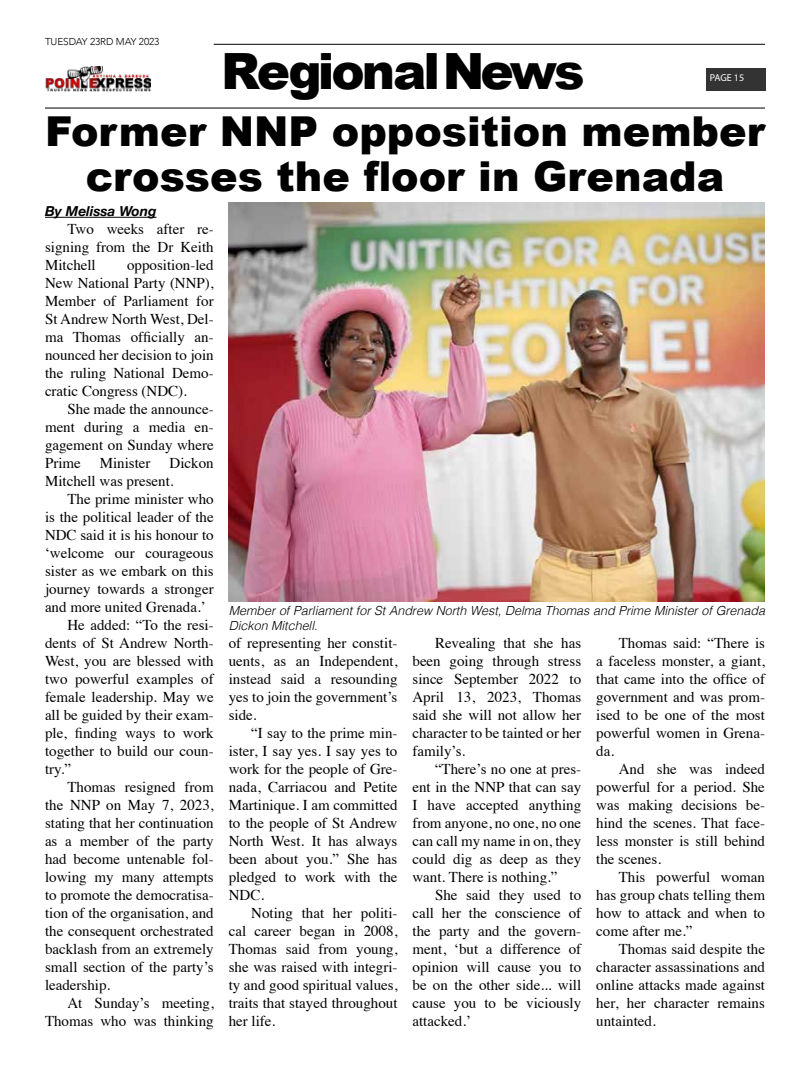
<style>
.page{position:relative;width:810px;height:1080px;background:#fff}
.page>*{position:absolute;margin:0;border:0;box-sizing:border-box;transform-origin:0 0}
.t1{font:900 50px "Arial";letter-spacing:-.06em;color:#000}
.t2{font:900 41.25px/45px "Arial";color:#000;text-align:center}
.t3{font:15px/18px "Times";color:#000;text-align:justify}
.t4{font:italic 700 13.75px "Helvetica Neue";color:#000}
.t5{font:italic 300 12.5px/15px "Helvetica";color:#000}
.t6{font:300 10px "Avenir";letter-spacing:-.01em;color:#000}
.t7{font:10px "Myriad Pro";letter-spacing:-.005em;color:#fff}
</style>
<div class="page">
<hr style="left:45px;top:107px;width:720px;height:2px;background:#333">
<hr style="left:214px;top:44px;width:551px;height:1px;background:#333">
<div style="left:706px;top:68px;width:60px;height:23px;background:#333"></div>
<img style="left:45px;top:66px;width:106px;height:25px">
<hr style="left:45px;top:217px;width:112px;height:1px;background:#000">
<img style="left:229px;top:202px;width:536px;height:399px">
<p class="t6" style="left:45px;top:35px;width:116px">TUESDAY 23RD MAY 2023</p>
<h1 class="t1" style="left:221px;top:35px;width:365px">RegionalNews</h1>
<p class="t7" style="left:710px;top:72px;width:36px">PAGE 15</p>
<h2 class="t2" style="left:45px;top:107px;width:721px">Former NNP opposition member crosses the floor in Grenada</h2>
<p class="t4" style="left:45px;top:200px;width:113px">By Melissa Wong</p>
<p class="t3" style="left:45px;top:219px;width:170px;text-indent:22px">Two weeks after re&shy;signing from the Dr Keith Mitchell</p>
<p class="t3" style="left:45px;top:255px;width:170px;text-indent:82px">opposition-led New National Party (NNP), Member of Parliament for St Andrew North West, Del&shy;ma Thomas officially an&shy;nounced her decision to join the ruling National Demo&shy;cratic Congress (NDC).</p>
<p class="t3" style="left:45px;top:399px;width:170px;text-indent:22px">She made the announce&shy;ment during a media en&shy;gagement on Sunday where Prime</p>
<p class="t3" style="left:45px;top:453px;width:170px;text-indent:125px">Dickon<br>Mitchell was present.</p>
<p class="t3" style="left:68px;top:489px;width:148px">The prime minister who</p>
<p class="t3" style="left:45px;top:507px;width:170px">is the political leader of the</p>
<p class="t3" style="left:45px;top:525px;width:170px">NDC said it is his honour to</p>
<p class="t3" style="left:45px;top:543px;width:170px">‘welcome our courageous</p>
<p class="t3" style="left:45px;top:561px;width:170px">sister as we embark on this</p>
<p class="t3" style="left:45px;top:579px;width:170px">journey towards a stronger</p>
<p class="t3" style="left:45px;top:597px;width:162px">and more united Grenada.’</p>
<p class="t3" style="left:68px;top:615px;width:148px">He added: “To the resi-</p>
<p class="t3" style="left:45px;top:633px;width:170px">dents of St Andrew North-</p>
<p class="t3" style="left:45px;top:651px;width:170px">West, you are blessed with</p>
<p class="t3" style="left:45px;top:669px;width:170px">two powerful examples of</p>
<p class="t3" style="left:45px;top:687px;width:170px">female leadership. May we</p>
<p class="t3" style="left:45px;top:705px;width:170px">all be guided by their exam-</p>
<p class="t3" style="left:45px;top:723px;width:170px">ple, finding ways to work</p>
<p class="t3" style="left:45px;top:741px;width:170px">together to build our coun-</p>
<p class="t3" style="left:45px;top:759px;width:28px">try.”</p>
<p class="t3" style="left:68px;top:777px;width:148px">Thomas resigned from</p>
<p class="t3" style="left:45px;top:795px;width:170px">the NNP on May 7, 2023,</p>
<p class="t3" style="left:45px;top:813px;width:170px">stating that her continuation</p>
<p class="t3" style="left:45px;top:831px;width:170px">as a member of the party</p>
<p class="t3" style="left:45px;top:849px;width:170px">had become untenable fol-</p>
<p class="t3" style="left:45px;top:867px;width:170px">lowing my many attempts</p>
<p class="t3" style="left:45px;top:885px;width:170px">to promote the democratisa-</p>
<p class="t3" style="left:45px;top:903px;width:170px">tion of the organisation, and</p>
<p class="t3" style="left:45px;top:921px;width:170px">the consequent orchestrated</p>
<p class="t3" style="left:45px;top:939px;width:170px">backlash from an extremely</p>
<p class="t3" style="left:45px;top:957px;width:170px">small section of the party’s</p>
<p class="t3" style="left:45px;top:975px;width:67px">leadership.</p>
<p class="t3" style="left:68px;top:993px;width:148px">At Sunday’s meeting,</p>
<p class="t3" style="left:45px;top:1011px;width:170px">Thomas who was thinking</p>
<p class="t3" style="left:100px;top:453px;width:52px">Minister</p>
<p class="t5" style="left:229px;top:603px;width:538px">Member of Parliament for St Andrew North West, Delma Thomas and Prime Minister of Grenada<br>Dickon Mitchell.</p>
<p class="t3" style="left:229px;top:633px;width:170px">of representing her constit&shy;uents, as an Independent, instead said a resounding yes to join the government’s side.</p>
<p class="t3" style="left:229px;top:723px;width:170px;text-indent:22px">“I say to the prime min&shy;ister, I say yes. I say yes to work for the people of Gre&shy;nada, Carriacou and Petite Martinique. I am committed to the people of St Andrew North West. It has always been about you.” She has pledged to work with the NDC.</p>
<p class="t3" style="left:229px;top:903px;width:170px;text-indent:22px">Noting that her politi&shy;cal career began in 2008, Thomas said from young, she was raised with integri&shy;ty and good spiritual values, traits that stayed throughout her life.</p>
<p class="t3" style="left:412px;top:633px;width:170px;text-indent:22px">Revealing that she has been going through stress since September 2022 to April 13, 2023, Thomas said she will not allow her character to be tainted or her family’s.</p>
<p class="t3" style="left:412px;top:759px;width:170px;text-indent:22px">“There’s no one at pres&shy;ent in the NNP that can say I have accepted anything from anyone, no one, no one can call my name in on, they could dig as deep as they want. There is nothing.”</p>
<p class="t3" style="left:412px;top:885px;width:170px;text-indent:22px">She said they used to call her the conscience of the party and the govern&shy;ment, ‘but a difference of opinion will cause you to be on the other side... will cause you to be viciously attacked.’</p>
<p class="t3" style="left:596px;top:633px;width:170px;text-indent:22px">Thomas said: “There is a faceless monster, a giant, that came into the office of government and was prom&shy;ised to be one of the most powerful women in Grena&shy;da.</p>
<p class="t3" style="left:596px;top:759px;width:170px;text-indent:22px">And she was indeed powerful for a period. She was making decisions be&shy;hind the scenes. That face&shy;less monster is still behind the scenes.</p>
<p class="t3" style="left:596px;top:867px;width:170px;text-indent:22px">This powerful woman has group chats telling them how to attack and when to come after me.”</p>
<p class="t3" style="left:596px;top:939px;width:170px;text-indent:22px">Thomas said despite the character assassinations and online attacks made against her, her character remains untainted.</p>
</div>
